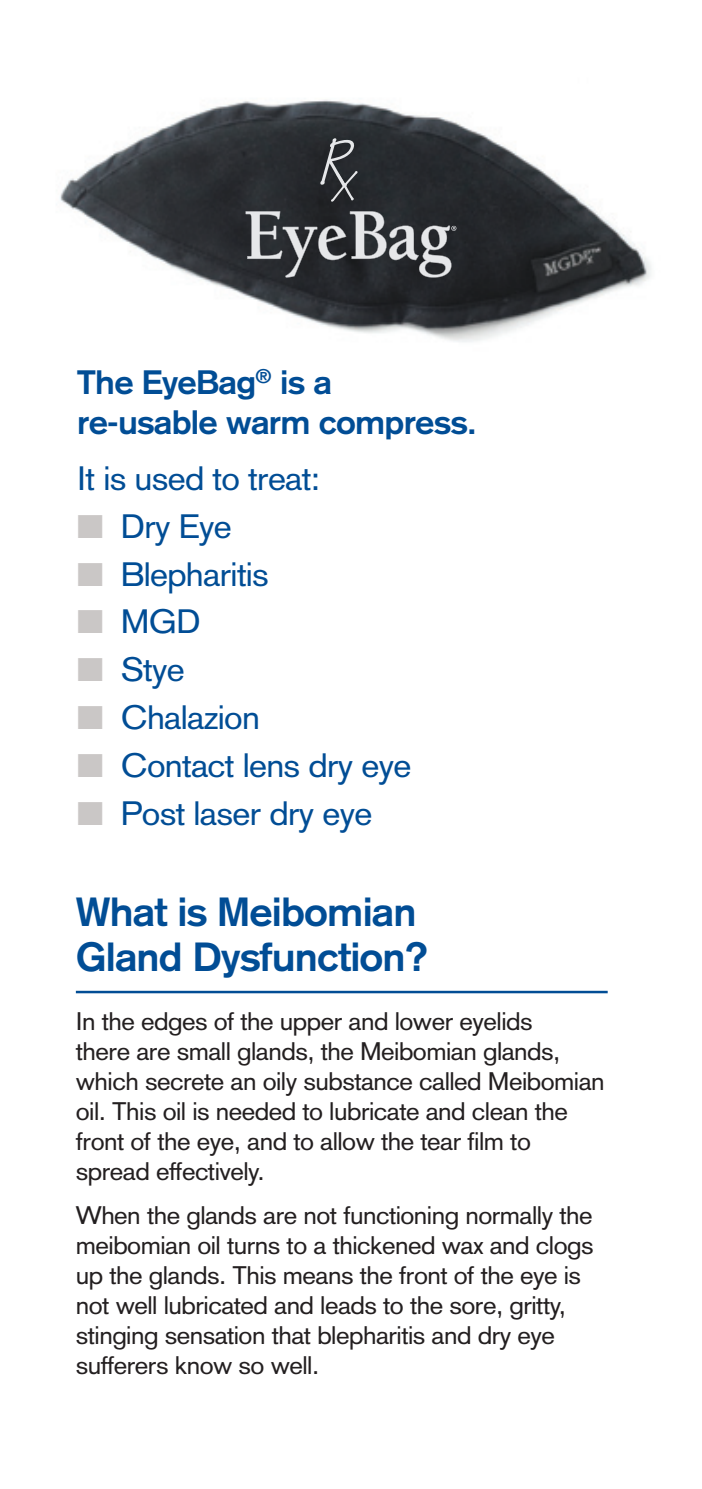
<style>
.page{position:relative;width:702px;height:1489px;background:#fff}
.page>*{position:absolute;margin:0;border:0;box-sizing:border-box;transform-origin:0 0}
.t1{font:700 40px/45px "Akzidenz Grotesk";letter-spacing:-.02em;color:#014d95;scale:1.04 1}
.t2{font:33.25px "Akzidenz Grotesk";letter-spacing:-.02em;color:#014d95;scale:1.04 1}
.t3{font:700 33.25px/40px "Akzidenz Grotesk";letter-spacing:-.02em;color:#014d95;scale:1.04 1}
.t4{font:25px/30px "Akzidenz Grotesk";letter-spacing:-.02em;color:#231f20;scale:1.04 1}
.s1{color:#cac7c6}
</style>
<div class="page">
<img style="left:60px;top:100px;width:591px;height:242px">
<svg style="left:245px;top:211px;width:211px;height:66px;background:#595b5f"></svg>
<svg style="left:320px;top:138px;width:37px;height:64px;background:#4c4e51"></svg>
<hr style="left:76px;top:990px;width:531px;height:3px;background:#014d95">
<p class="t3" style="left:77px;top:362px;width:385px">The EyeBag<sup>®</sup> is a re-usable warm compress.</p>
<p class="t2" style="left:77px;top:459px;width:235px">It is used to treat:</p>
<p class="t2" style="left:77px;top:506px;width:150px"><span class="s1">■</span> Dry Eye</p>
<p class="t2" style="left:77px;top:554px;width:186px"><span class="s1">■</span> Blepharitis</p>
<p class="t2" style="left:77px;top:602px;width:120px"><span class="s1">■</span> MGD</p>
<p class="t2" style="left:77px;top:650px;width:105px"><span class="s1">■</span> Stye</p>
<p class="t2" style="left:77px;top:697px;width:177px"><span class="s1">■</span> Chalazion</p>
<p class="t2" style="left:77px;top:745px;width:323px"><span class="s1">■</span> Contact lens dry eye</p>
<p class="t2" style="left:77px;top:793px;width:285px"><span class="s1">■</span> Post laser dry eye</p>
<p class="t1" style="left:76px;top:889px;width:341px">What is Meibomian<br>Gland Dysfunction?</p>
<p class="t4" style="left:76px;top:1005px;width:510px">In the edges of the upper and lower eyelids<br>there are small glands, the Meibomian glands, which secrete an oily substance called Meibomian oil. This oil is needed to lubricate and clean the front of the eye, and to allow the tear film to spread effectively.</p>
<p class="t4" style="left:76px;top:1199px;width:499px">When the glands are not functioning normally the meibomian oil turns to a thickened wax and clogs up the glands. This means the front of the eye is not well lubricated and leads to the sore, gritty, stinging sensation that blepharitis and dry eye sufferers know so well.</p>
</div>
